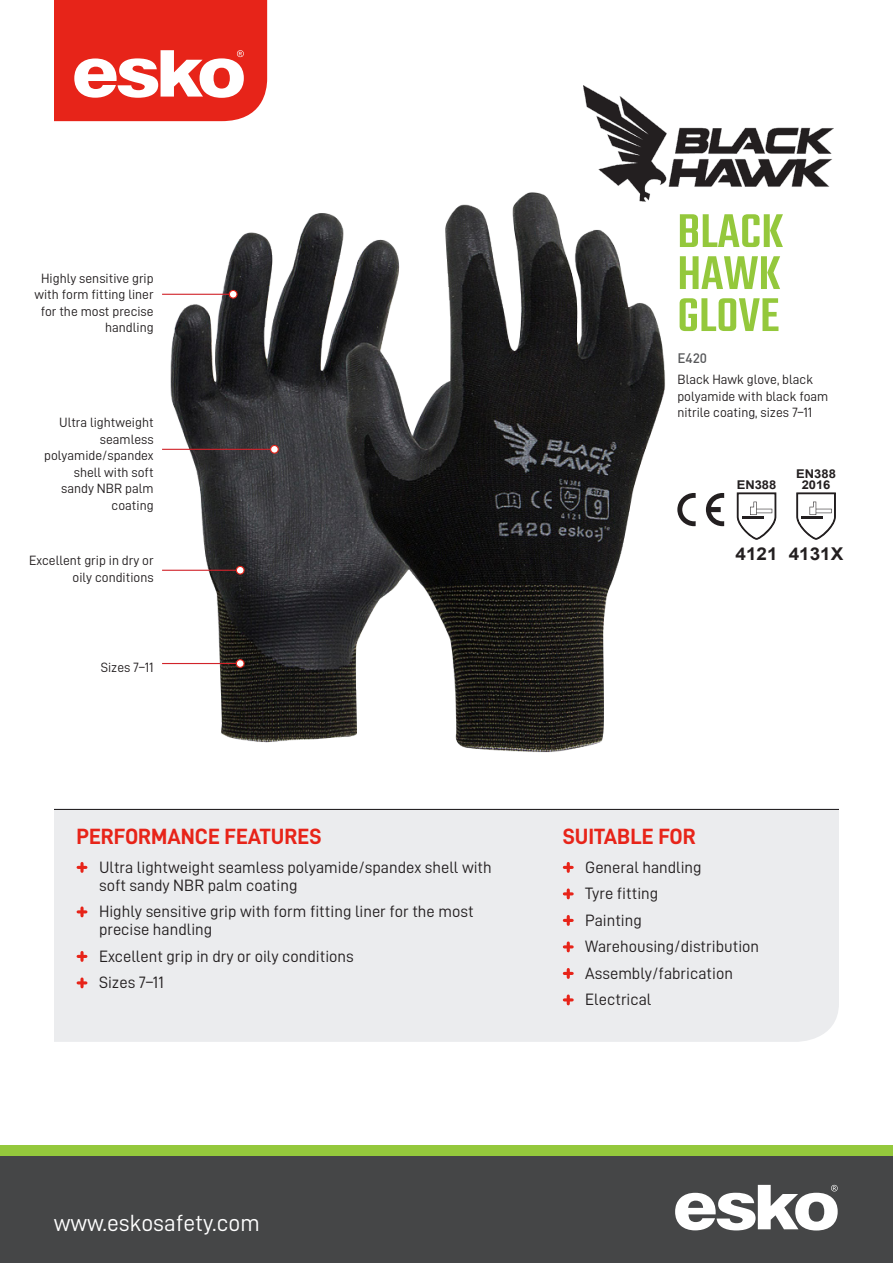
<style>
.page{position:relative;width:893px;height:1263px;background:#fff}
.page>*{position:absolute;margin:0;border:0;box-sizing:border-box;transform-origin:0 0}
.t1{font:500 51.9px/42px "Teko";color:#94c83c;text-align:justify}
.New_Buletts{font:23.55px "D DIN";color:#fff}
.t2{font:22.2px "D DIN Bold";color:#e72419}
.t3{font:700 17.7px "Arial";color:#231f20;scale:1.07 1}
.t4{font:16.5px/18px "D DIN";color:#231f20}
.t5{font:13.5px/16.5px "D DIN";color:#231f20;text-align:right}
.t6{font:700 12.15px "Arial";color:#231f20;scale:1.07 1}
.s1{font-family:"DIN";font-weight:500;color:#57585a}
</style>
<div class="page">
<img style="left:162px;top:192px;width:575px;height:561px">
<div style="left:54px;top:808px;width:785px;height:234px;background:#ebecee"></div>
<svg style="left:54px;top:0;width:213px;height:121px"></svg>
<hr style="left:162px;top:449px;width:112px;height:1px;background:#d1232a">
<div style="left:271px;top:445px;width:7px;height:8px;background:#fff;border-radius:50%"></div>
<div style="left:270px;top:445px;width:9px;height:9px;border:1px solid #e72419;border-radius:50%"></div>
<hr style="left:162px;top:570px;width:78px;height:1px;background:#d1232a">
<div style="left:236px;top:566px;width:8px;height:8px;background:#fff;border-radius:50%"></div>
<div style="left:236px;top:566px;width:9px;height:9px;border:1px solid #e72419;border-radius:50%"></div>
<hr style="left:162px;top:663px;width:78px;height:1px;background:#d1232a">
<div style="left:236px;top:660px;width:8px;height:7px;background:#fff;border-radius:50%"></div>
<div style="left:236px;top:659px;width:9px;height:9px;border:1px solid #e72419;border-radius:50%"></div>
<hr style="left:162px;top:294px;width:71px;height:1px;background:#d1232a">
<div style="left:229px;top:290px;width:8px;height:8px;background:#fff;border-radius:50%"></div>
<div style="left:229px;top:290px;width:9px;height:9px;border:1px solid #e72419;border-radius:50%"></div>
<svg style="left:78px;top:863px;width:8px;height:8px"></svg>
<svg style="left:78px;top:908px;width:8px;height:8px"></svg>
<svg style="left:78px;top:952px;width:8px;height:8px"></svg>
<svg style="left:78px;top:979px;width:8px;height:8px"></svg>
<svg style="left:564px;top:863px;width:8px;height:8px"></svg>
<svg style="left:564px;top:890px;width:8px;height:8px"></svg>
<svg style="left:564px;top:916px;width:8px;height:8px"></svg>
<svg style="left:564px;top:943px;width:8px;height:8px"></svg>
<svg style="left:564px;top:969px;width:8px;height:8px"></svg>
<svg style="left:564px;top:996px;width:8px;height:8px"></svg>
<hr style="left:54px;top:809px;width:785px;height:1px;background:#231f20">
<div style="left:0;top:1151px;width:893px;height:112px;background:#454647"></div>
<div style="left:0;top:1145px;width:893px;height:11px;background:#94c83c"></div>
<svg style="left:675px;top:1185px;width:163px;height:45px"></svg>
<svg style="left:737px;top:492px;width:39px;height:48px"></svg>
<svg style="left:796px;top:492px;width:40px;height:48px"></svg>
<img style="left:583px;top:85px;width:251px;height:120px">
<svg style="left:677px;top:493px;width:19px;height:33px"></svg>
<svg style="left:706px;top:493px;width:18px;height:33px"></svg>
<p class="t5" style="left:34px;top:270px;width:121px">Highly sensitive grip with form fitting liner for the most precise handling</p>
<p class="t5" style="left:44px;top:414px;width:111px">Ultra lightweight seamless polyamide/spandex shell with soft sandy NBR palm coating</p>
<p class="t5" style="left:29px;top:552px;width:126px">Excellent grip in dry or oily conditions</p>
<p class="t5" style="left:101px;top:659px;width:54px">Sizes 7–11</p>
<p class="t2" style="left:77px;top:824px;width:246px">PERFORMANCE FEATURES</p>
<p class="t4" style="left:99px;top:858px;width:394px">Ultra lightweight seamless polyamide/spandex shell with soft sandy NBR palm coating</p>
<p class="t4" style="left:99px;top:902px;width:376px">Highly sensitive grip with form fitting liner for the most precise handling</p>
<p class="t4" style="left:99px;top:947px;width:256px">Excellent grip in dry or oily conditions</p>
<p class="t4" style="left:99px;top:973px;width:66px">Sizes 7–11</p>
<p class="t1" style="left:677px;top:214px;width:107px">BLACK HAWK GLOVE</p>
<p class="t5" style="left:677px;top:347px;width:137px;line-height:21.8px;text-align:left"><span class="s1">E420<br></span>Black Hawk glove, black</p>
<p class="t5" style="left:677px;top:388px;width:153px;text-align:left">polyamide with black foam nitrile coating, sizes 7–11</p>
<p class="t6" style="left:796px;top:466px;width:39px">EN388</p>
<p class="t6" style="left:737px;top:477px;width:39px">EN388</p>
<p class="t6" style="left:802px;top:477px;width:28px">2016</p>
<p class="t3" style="left:735px;top:542px;width:41px">4121</p>
<p class="t3" style="left:789px;top:542px;width:53px">4131X</p>
<p class="t2" style="left:563px;top:824px;width:135px">SUITABLE FOR</p>
<p class="t4" style="left:585px;top:858px;width:118px">General handling</p>
<p class="t4" style="left:585px;top:884px;width:75px">Tyre fitting</p>
<p class="t4" style="left:585px;top:911px;width:58px">Painting</p>
<p class="t4" style="left:585px;top:937px;width:175px">Warehousing/distribution</p>
<p class="t4" style="left:585px;top:964px;width:149px">Assembly/fabrication</p>
<p class="t4" style="left:585px;top:990px;width:68px">Electrical</p>
<p class="New_Buletts" style="left:54px;top:1209px;width:208px">www.eskosafety.com</p>
</div>
